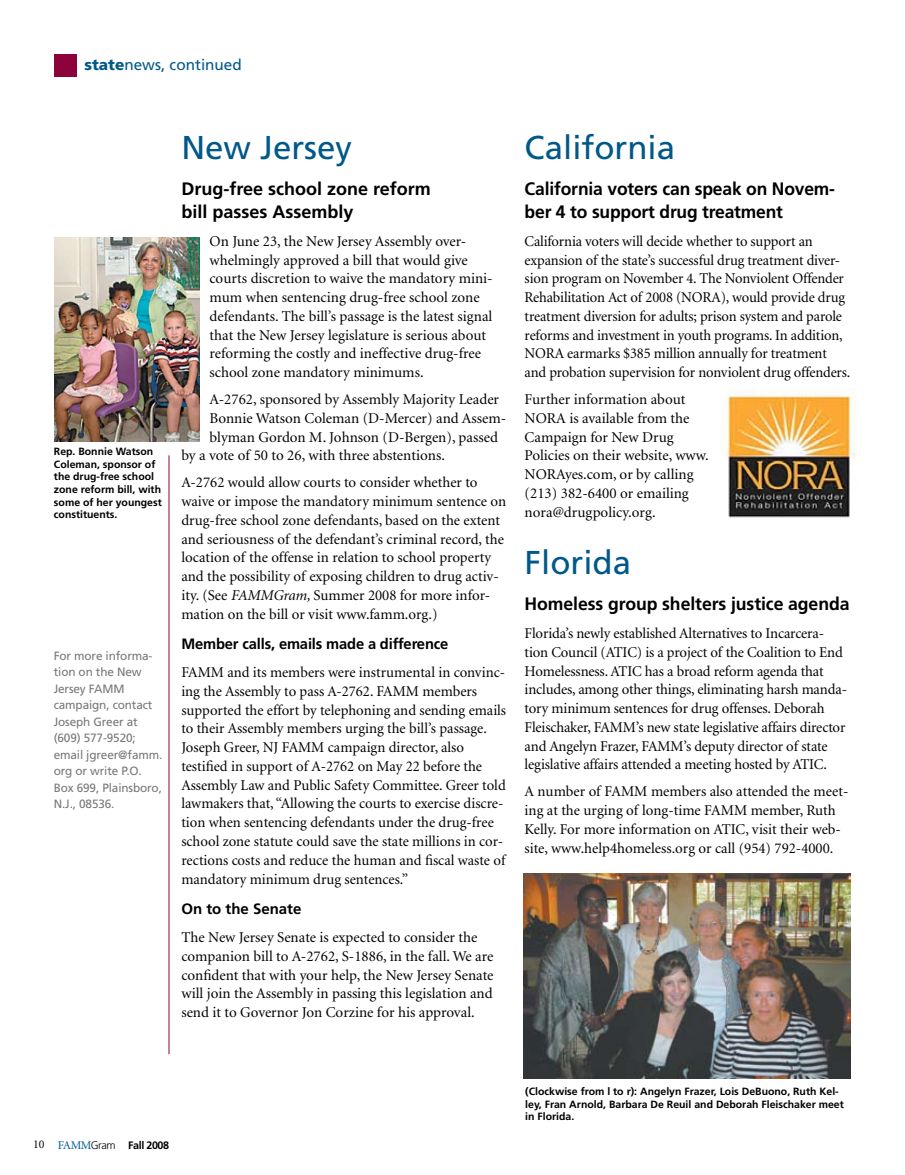
<style>
.page{position:relative;width:905px;height:1175px;background:#fff}
.page>*{position:absolute;margin:0;border:0;box-sizing:border-box;transform-origin:0 0}
.t1{font:33px "Frutiger";color:#00588a}
.t2{font:700 18px/22.5px "Frutiger";letter-spacing:-.005em;color:#000}
.t3{font:15.3px "Frutiger";color:#00588a}
.t4{font:15px/18.8px "Minion";color:#000}
.t5{font:700 15px "Frutiger";letter-spacing:-.01em;color:#000}
.t6{font:12px/16.5px "Frutiger";letter-spacing:-.01em;color:#77787b}
.t7{font:700 10.8px "Frutiger";letter-spacing:-.04em;color:#000}
.t8{font:700 10.5px/12.6px "Frutiger";color:#000}
.s1{font-weight:900}
.s2{font-style:italic}
.s3{font-family:"Minion";font-weight:400;font-size:11.85px}
.s4{font-family:"Minion";font-weight:400;font-size:12px;color:#00588a}
.s5{font-weight:300;font-size:10.95px}
</style>
<div class="page">
<hr style="left:169px;top:455px;width:1px;height:599px;background:#8e023c">
<div style="left:54px;top:54px;width:22px;height:22px;background:#8e023c"></div>
<img style="left:722px;top:388px;width:133px;height:130px">
<img style="left:54px;top:237px;width:146px;height:204px">
<img style="left:524px;top:873px;width:326px;height:205px">
<p class="t3" style="left:84px;top:56px;width:159px"><span class="s1">state</span>news, continued</p>
<p class="t8" style="left:54px;top:445px;width:109px">Rep. Bonnie Watson<br>Coleman, sponsor of the drug-free school zone reform bill, with some of her youngest constituents.</p>
<p class="t6" style="left:54px;top:647px;width:110px">For more informa&shy;tion on the New<br>Jersey FAMM campaign, contact<br>Joseph Greer at (609) 577-9520; email jgreer@famm. org or write P.O.<br>Box 699, Plainsboro,<br>N.J., 08536.</p>
<h1 class="t1" style="left:181px;top:129px;width:172px">New Jersey</h1>
<p class="t2" style="left:181px;top:178px;width:251px">Drug-free school zone reform bill passes Assembly</p>
<p class="t4" style="left:209px;top:232px;width:285px">On June 23, the New Jersey Assembly over&shy;whelmingly approved a bill that would give courts discretion to waive the mandatory mini&shy;mum when sentencing drug-free school zone defendants. The bill’s passage is the latest signal that the New Jersey legislature is serious about reforming the costly and ineffective drug-free school zone mandatory minimums.</p>
<p class="t4" style="left:209px;top:390px;width:291px">A-2762, sponsored by Assembly Majority Leader</p>
<p class="t4" style="left:209px;top:409px;width:298px">Bonnie Watson Coleman (D-Mercer) and Assem-</p>
<p class="t4" style="left:209px;top:428px;width:290px">blyman Gordon M. Johnson (D-Bergen), passed</p>
<p class="t4" style="left:181px;top:447px;width:265px">by a vote of 50 to 26, with three abstentions.</p>
<p class="t4" style="left:181px;top:474px;width:326px">A-2762 would allow courts to consider whether to waive or impose the mandatory minimum sentence on drug-free school zone defendants, based on the extent and seriousness of the defendant’s criminal record, the location of the offense in relation to school property and the possibility of exposing children to drug activ&shy;ity. (See <span class="s2">FAMMGram,</span> Summer 2008 for more infor&shy;mation on the bill or visit www.famm.org.)</p>
<p class="t5" style="left:181px;top:635px;width:268px">Member calls, emails made a difference</p>
<p class="t4" style="left:181px;top:663px;width:326px">FAMM and its members were instrumental in convinc&shy;ing the Assembly to pass A-2762. FAMM members supported the effort by telephoning and sending emails to their Assembly members urging the bill’s passage.<br>Joseph Greer, NJ FAMM campaign director, also testified in support of A-2762 on May 22 before the Assembly Law and Public Safety Committee. Greer told lawmakers that, “Allowing the courts to exercise discre&shy;tion when sentencing defendants under the drug-free school zone statute could save the state millions in cor&shy;rections costs and reduce the human and fiscal waste of mandatory minimum drug sentences.”</p>
<p class="t5" style="left:181px;top:900px;width:122px">On to the Senate</p>
<p class="t4" style="left:181px;top:928px;width:314px">The New Jersey Senate is expected to consider the companion bill to A-2762, S-1886, in the fall. We are confident that with your help, the New Jersey Senate will join the Assembly in passing this legislation and send it to Governor Jon Corzine for his approval.</p>
<h1 class="t1" style="left:524px;top:129px;width:152px">California</h1>
<p class="t2" style="left:524px;top:178px;width:312px">California voters can speak on Novem&shy;ber 4 to support drug treatment</p>
<p class="t4" style="left:524px;top:232px;width:327px">California voters will decide whether to support an expansion of the state’s successful drug treatment diver&shy;sion program on November 4. The Nonviolent Offender Rehabilitation Act of 2008 (NORA), would provide drug treatment diversion for adults; prison system and parole reforms and investment in youth programs. In addition, NORA earmarks $385 million annually for treatment and probation supervision for nonviolent drug offenders.</p>
<p class="t4" style="left:524px;top:390px;width:186px">Further information about<br>NORA is available from the<br>Campaign for New Drug<br>Policies on their website, www.<br>NORAyes.com, or by calling (213) 382-6400 or emailing nora@drugpolicy.org.</p>
<h1 class="t1" style="left:524px;top:543px;width:108px">Florida</h1>
<p class="t2" style="left:524px;top:592px;width:326px">Homeless group shelters justice agenda</p>
<p class="t4" style="left:524px;top:624px;width:324px">Florida’s newly established Alternatives to Incarcera&shy;tion Council (ATIC) is a project of the Coalition to End Homelessness. ATIC has a broad reform agenda that includes, among other things, eliminating harsh manda&shy;tory minimum sentences for drug offenses. Deborah Fleischaker, FAMM’s new state legislative affairs director and Angelyn Frazer, FAMM’s deputy director of state legislative affairs attended a meeting hosted by ATIC.</p>
<p class="t4" style="left:524px;top:783px;width:325px">A number of FAMM members also attended the meet&shy;ing at the urging of long-time FAMM member, Ruth Kelly. For more information on ATIC, visit their web&shy;site, www.help4homeless.org or call (954) 792-4000.</p>
<p class="t7" style="left:33px;top:1138px;width:138px"><span class="s3">10</span> <span class="s4">FAMM</span><span class="s5">Gram</span> Fall 2008</p>
<p class="t8" style="left:525px;top:1085px;width:320px">(Clockwise from l to r): Angelyn Frazer, Lois DeBuono, Ruth Kel&shy;ley, Fran Arnold, Barbara De Reuil and Deborah Fleischaker meet in Florida.</p>
</div>
